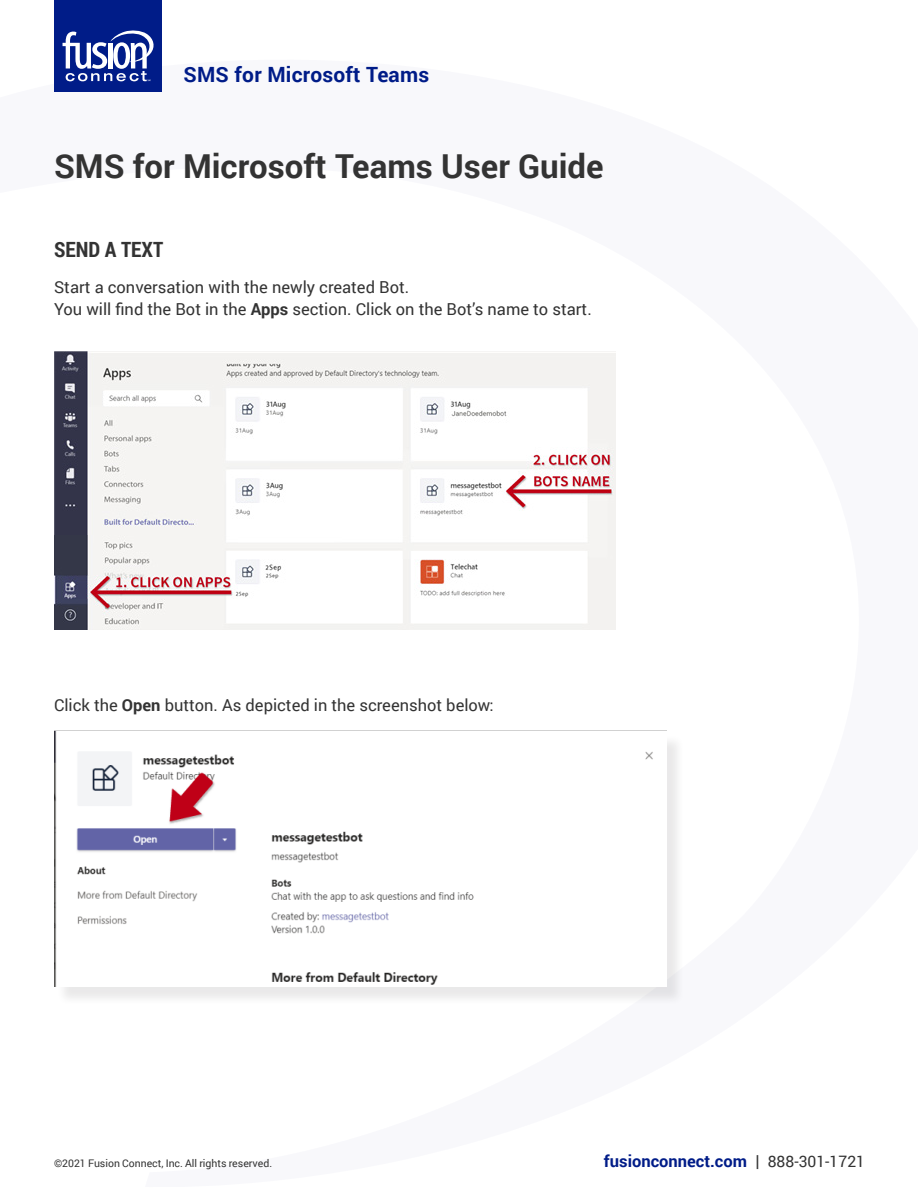
<style>
.page{position:relative;width:918px;height:1188px;background:#fff}
.page>*{position:absolute;margin:0;border:0;box-sizing:border-box;transform-origin:0 0}
.Page_Title{font:700 33px "Roboto";color:#333}
.t1{font:700 21px "Roboto";letter-spacing:.01em;color:#001c88}
.Section_Header{font:700 21px "Roboto Condensed";color:#333}
.Body_Copy{font:16.5px/22.5px "Roboto";color:#333}
.t2{font:700 16.5px "Roboto";color:#001c88}
.t3{font:10.5px "Roboto";color:#333}
.s1{font-weight:700}
.s2{color:#333}
.s3{font-weight:400;font-size:15.75px;color:#333}
</style>
<div class="page">
<div style="left:54px;top:0;width:108px;height:92px;background:#001c88"></div>
<svg style="left:62px;top:30px;width:92px;height:51px"></svg>
<img style="left:54px;top:351px;width:562px;height:279px">
<div style="left:56px;top:734px;width:629px;height:271px;background:#231f20;opacity:.1"></div>
<img style="left:54px;top:731px;width:612px;height:256px">
<p class="t1" style="left:184px;top:59px;width:247px">SMS for Microsoft Teams</p>
<p class="Page_Title" style="left:54px;top:143px;width:551px">SMS for Microsoft Teams User Guide</p>
<p class="Section_Header" style="left:54px;top:235px;width:111px">SEND A TEXT</p>
<p class="Body_Copy" style="left:54px;top:275px;width:539px">Start a conversation with the newly created Bot.<br>You will find the Bot in the <span class="s1">Apps</span> section. Click on the Bot’s name to start.</p>
<p class="Body_Copy" style="left:54px;top:694px;width:441px">Click the <span class="s1">Open</span> button. As depicted in the screenshot below:</p>
<p class="t3" style="left:54px;top:1156px;width:220px">©2021 Fusion Connect, Inc. All rights reserved.</p>
<p class="t2" style="left:604px;top:1150px;width:263px">fusionconnect.com <span class="s2">|</span> <span class="s3">888-301-1721</span></p>
</div>
